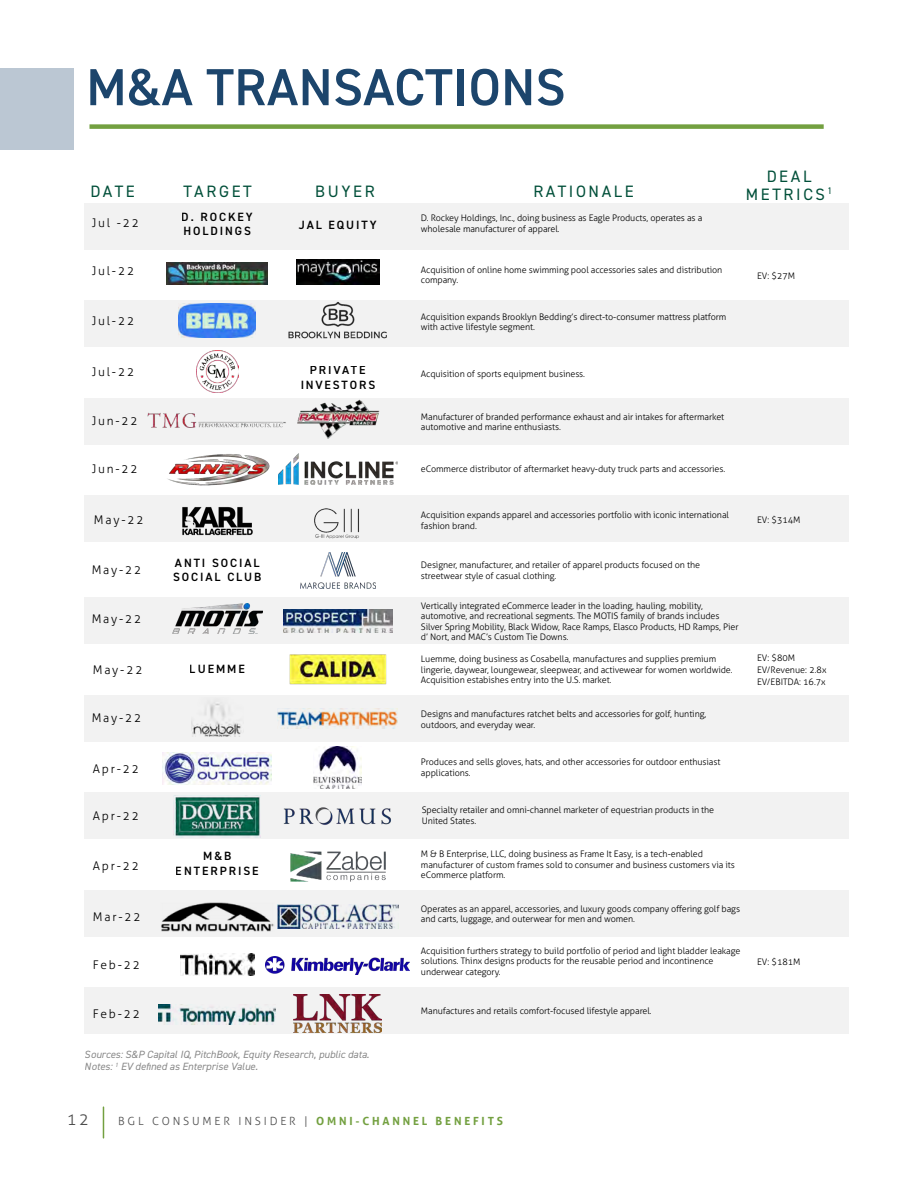
<style>
.page{position:relative;width:918px;height:1188px;background:#fff}
.page>*{position:absolute;margin:0;border:0;box-sizing:border-box;transform-origin:0 0}
.t1{font:600 52.2px "DIN2014";letter-spacing:.01em;color:#1c456c}
.t2{font:16.5px/18px "DIN2014";letter-spacing:.16em;color:#004f39;text-align:center}
.t3{font:300 16.5px "Aller";color:#4d4d4d}
.t4{font:300 12px "Aller";letter-spacing:.15em;color:#000}
.t5{font:600 12px/14.4px "DIN2014";letter-spacing:.16em;color:#000;text-align:center}
.t6{font:700 11.25px "Aller";letter-spacing:.25em;color:#73a040}
.t7{font:italic 10.5px/12.6px "DIN2014";color:#333}
.t8{font:300 9px/10.5px "Aller";letter-spacing:-.01em;color:#000}
.s1{font-weight:300;color:#4d4d4d}
</style>
<div class="page">
<div style="left:84px;top:890px;width:765px;height:47px;background:#f2f2f2"></div>
<div style="left:84px;top:987px;width:765px;height:47px;background:#f2f2f2"></div>
<div style="left:84px;top:495px;width:765px;height:47px;background:#f2f2f2"></div>
<div style="left:84px;top:597px;width:765px;height:47px;background:#f2f2f2"></div>
<div style="left:84px;top:695px;width:765px;height:47px;background:#f2f2f2"></div>
<div style="left:84px;top:792px;width:765px;height:47px;background:#f2f2f2"></div>
<div style="left:84px;top:203px;width:765px;height:47px;background:#f2f2f2"></div>
<div style="left:84px;top:300px;width:765px;height:47px;background:#f2f2f2"></div>
<div style="left:84px;top:398px;width:765px;height:47px;background:#f2f2f2"></div>
<img style="left:159px;top:1005px;width:117px;height:20px">
<img style="left:294px;top:995px;width:88px;height:38px">
<img style="left:314px;top:508px;width:45px;height:31px">
<img style="left:167px;top:262px;width:101px;height:23px">
<img style="left:296px;top:260px;width:83px;height:25px">
<img style="left:179px;top:304px;width:77px;height:33px">
<img style="left:288px;top:302px;width:99px;height:37px">
<img style="left:196px;top:350px;width:42px;height:42px">
<img style="left:147px;top:412px;width:139px;height:16px">
<img style="left:297px;top:399px;width:83px;height:40px">
<img style="left:167px;top:454px;width:103px;height:32px">
<img style="left:278px;top:454px;width:119px;height:30px">
<img style="left:182px;top:507px;width:71px;height:29px">
<img style="left:300px;top:552px;width:75px;height:36px">
<img style="left:172px;top:603px;width:90px;height:31px">
<img style="left:283px;top:610px;width:109px;height:22px">
<img style="left:283px;top:632px;width:110px;height:53px">
<img style="left:278px;top:709px;width:120px;height:20px">
<img style="left:191px;top:702px;width:50px;height:35px">
<img style="left:163px;top:752px;width:109px;height:32px">
<img style="left:314px;top:747px;width:48px;height:41px">
<img style="left:284px;top:807px;width:107px;height:18px">
<img style="left:174px;top:795px;width:87px;height:43px">
<img style="left:290px;top:851px;width:96px;height:31px">
<img style="left:161px;top:902px;width:113px;height:29px">
<img style="left:277px;top:905px;width:122px;height:24px">
<img style="left:180px;top:953px;width:74px;height:22px">
<img style="left:266px;top:957px;width:144px;height:18px">
<hr style="left:103px;top:1107px;width:1px;height:31px;background:#73a040">
<div style="left:89px;top:124px;width:735px;height:5px;background:#73a040"></div>
<div style="left:0;top:68px;width:74px;height:82px;background:#bbc7d3"></div>
<h1 class="t1" style="left:86px;top:53px;width:481px">M&amp;A TRANSACTIONS</h1>
<h2 class="t2" style="left:90px;top:182px;width:46px">DATE</h2>
<h2 class="t2" style="left:184px;top:182px;width:70px">TARGET</h2>
<h2 class="t2" style="left:315px;top:182px;width:61px">BUYER</h2>
<h2 class="t2" style="left:533px;top:182px;width:102px">RATIONALE</h2>
<h3 class="t5" style="left:182px;top:209px;width:73px;text-align:left">D. ROCKEY<br>HOLDINGS</h3>
<h3 class="t4" style="left:92px;top:216px;width:49px">Jul -22</h3>
<p class="t8" style="left:421px;top:213px;width:283px">D. Rockey Holdings, Inc., doing business as Eagle Products, operates as a wholesale manufacturer of apparel.</p>
<h3 class="t4" style="left:92px;top:264px;width:44px">Jul-22</h3>
<p class="t8" style="left:421px;top:265px;width:303px">Acquisition of online home swimming pool accessories sales and distribution company.</p>
<h3 class="t4" style="left:92px;top:314px;width:44px">Jul-22</h3>
<p class="t8" style="left:421px;top:312px;width:307px">Acquisition expands Brooklyn Bedding’s direct-to-consumer mattress platform with active lifestyle segment.</p>
<h3 class="t5" style="left:299px;top:217px;width:79px">JAL EQUITY</h3>
<h3 class="t4" style="left:92px;top:365px;width:44px">Jul-22</h3>
<h3 class="t5" style="left:300px;top:363px;width:76px">PRIVATE<br>INVESTORS</h3>
<p class="t8" style="left:421px;top:369px;width:165px">Acquisition of sports equipment business.</p>
<h3 class="t4" style="left:92px;top:414px;width:48px">Jun-22</h3>
<p class="t8" style="left:421px;top:411px;width:305px">Manufacturer of branded performance exhaust and air intakes for aftermarket automotive and marine enthusiasts.</p>
<h3 class="t4" style="left:92px;top:461px;width:48px">Jun-22</h3>
<p class="t8" style="left:421px;top:463px;width:306px">eCommerce distributor of aftermarket heavy-duty truck parts and accessories.</p>
<h2 class="t2" style="left:746px;top:167px;width:88px">DEAL<br>METRICS<sup>1</sup></h2>
<p class="t8" style="left:757px;top:270px;width:40px">EV: $27M</p>
<h3 class="t4" style="left:94px;top:512px;width:51px">May-22</h3>
<p class="t8" style="left:421px;top:510px;width:310px">Acquisition expands apparel and accessories portfolio with iconic international fashion brand.</p>
<h3 class="t4" style="left:92px;top:562px;width:51px">May-22</h3>
<h3 class="t4" style="left:92px;top:611px;width:51px">May-22</h3>
<h3 class="t5" style="left:173px;top:555px;width:90px;text-align:left">ANTI SOCIAL<br>SOCIAL CLUB</h3>
<p class="t8" style="left:421px;top:560px;width:281px">Designer, manufacturer, and retailer of apparel products focused on the streetwear style of casual clothing.</p>
<p class="t8" style="left:421px;top:600px;width:319px">Vertically integrated eCommerce leader in the loading, hauling, mobility, automotive, and recreational segments. The MOTIS family of brands includes Silver Spring Mobility, Black Widow, Race Ramps, Elasco Products, HD Ramps, Pier d’ Nort, and MAC’s Custom Tie Downs.</p>
<h3 class="t4" style="left:93px;top:663px;width:51px">May-22</h3>
<p class="t8" style="left:421px;top:654px;width:313px">Luemme, doing business as Cosabella, manufactures and supplies premium lingerie, daywear, loungewear, sleepwear, and activewear for women worldwide.<br>Acquisition estabishes entry into the U.S. market.</p>
<h3 class="t4" style="left:92px;top:711px;width:51px">May-22</h3>
<p class="t8" style="left:421px;top:709px;width:287px">Designs and manufactures ratchet belts and accessories for golf, hunting, outdoors, and everyday wear.</p>
<h3 class="t4" style="left:93px;top:761px;width:48px">Apr-22</h3>
<p class="t8" style="left:421px;top:757px;width:301px">Produces and sells gloves, hats, and other accessories for outdoor enthusiast applications.</p>
<h3 class="t5" style="left:190px;top:662px;width:56px">LUEMME</h3>
<h3 class="t4" style="left:93px;top:808px;width:48px">Apr-22</h3>
<p class="t8" style="left:422px;top:805px;width:294px">Specialty retailer and omni-channel marketer of equestrian products in the<br>United States.</p>
<h3 class="t4" style="left:93px;top:859px;width:48px">Apr-22</h3>
<p class="t8" style="left:421px;top:849px;width:316px">M &amp; B Enterprise, LLC, doing business as Frame It Easy, is a tech-enabled manufacturer of custom frames sold to consumer and business customers via its eCommerce platform.</p>
<h3 class="t5" style="left:176px;top:849px;width:84px">M&amp;B<br>ENTERPRISE</h3>
<p class="t8" style="left:757px;top:514px;width:45px">EV: $314M</p>
<p class="t8" style="left:757px;top:652px;width:71px;line-height:12px">EV: $80M<br>EV/Revenue: 2.8x<br>EV/EBITDA: 16.7x</p>
<h3 class="t4" style="left:93px;top:910px;width:49px">Mar-22</h3>
<p class="t8" style="left:421px;top:903px;width:321px">Operates as an apparel, accessories, and luxury goods company offering golf bags and carts, luggage, and outerwear for men and women.</p>
<h3 class="t4" style="left:93px;top:957px;width:49px">Feb-22</h3>
<p class="t8" style="left:421px;top:945px;width:321px">Acquisition furthers strategy to build portfolio of period and light bladder leakage solutions. Thinx designs products for the reusable period and incontinence underwear category.</p>
<h3 class="t4" style="left:93px;top:1007px;width:49px">Feb-22</h3>
<p class="t8" style="left:421px;top:1005px;width:232px">Manufactures and retails comfort-focused lifestyle apparel.</p>
<p class="t7" style="left:85px;top:1047px;width:286px">Sources: S&amp;P Capital IQ, PitchBook, Equity Research, public data.<br>Notes: <sup>1</sup> EV defined as Enterprise Value.</p>
<h2 class="t3" style="left:67px;top:1109px;width:24px">12</h2>
<p class="t6" style="left:118px;top:1114px;width:386px"><span class="s1">BGL CONSUMER INSIDER |</span> OMNI-CHANNEL BENEFITS</p>
<p class="t8" style="left:757px;top:957px;width:45px">EV: $181M</p>
</div>
